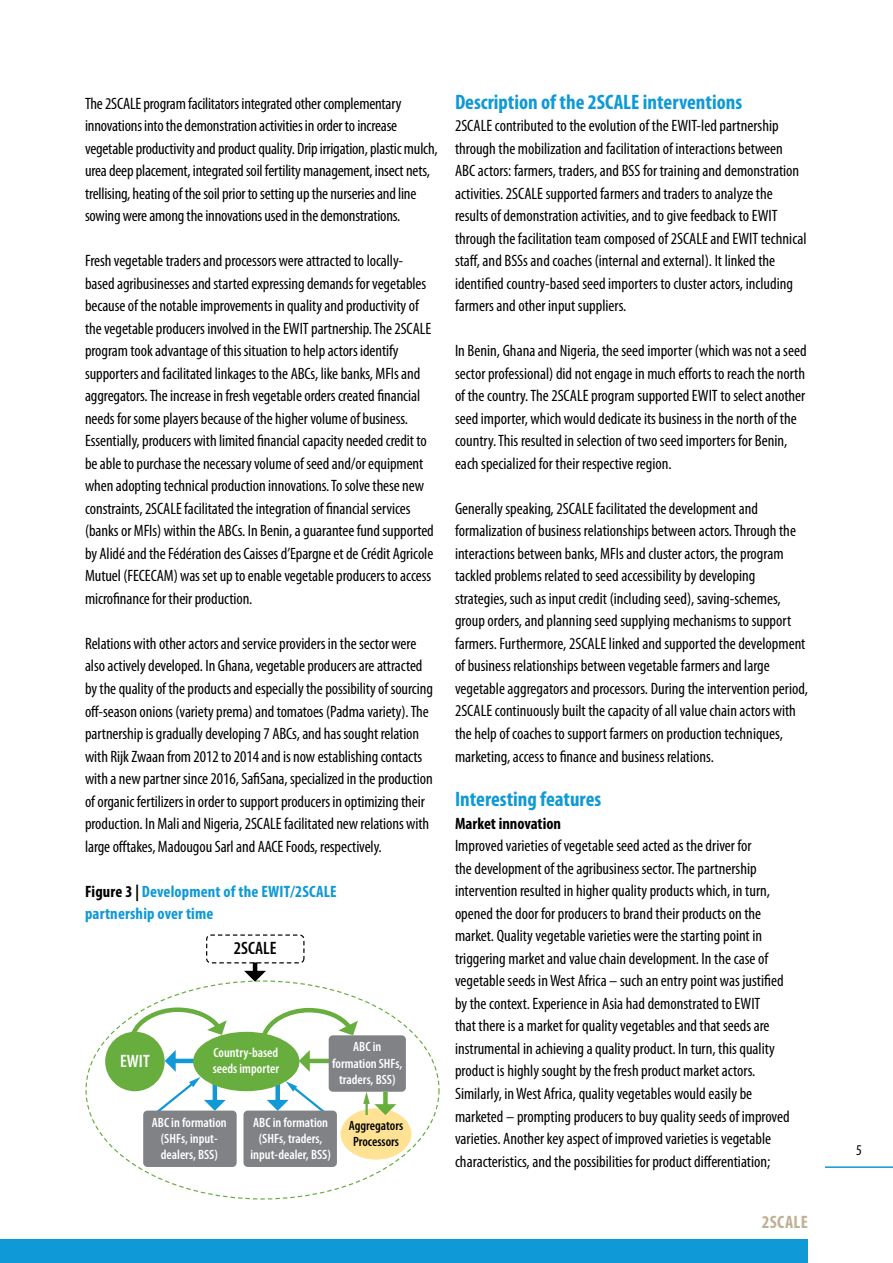
<style>
.page{position:relative;width:893px;height:1263px;background:#fff}
.page>*{position:absolute;margin:0;border:0;box-sizing:border-box;transform-origin:0 0}
.t1{font:700 condensed 21px "Myriad Pro";color:#0f99d6}
.t2{font:700 condensed 18px "Myriad Pro";letter-spacing:.02em;color:#c1b096}
.t3{font:600 condensed 18px "Myriad Pro";color:#000}
.t4{font:600 condensed 18px "Myriad Pro";color:#fff}
.t5{font:condensed 16.5px/22.5px "Myriad Pro";letter-spacing:-.005em;color:#000}
.t6{font:700 condensed 16.5px/22.5px "Myriad Pro";letter-spacing:.01em;color:#0f99d6}
.t7{font:700 condensed 16.5px "Myriad Pro";color:#000}
.t8{font:condensed 15px "Myriad Pro";color:#000}
.t9{font:600 condensed 13.5px/16.2px "Myriad Pro";color:#fff;text-align:center}
.t10{font:600 condensed 13.5px/16.2px "Myriad Pro";color:#000;text-align:center}
.s1{color:#000}
</style>
<div class="page">
<hr style="left:825px;top:1166px;width:68px;height:2px;background:#0f99d6">
<div style="left:0;top:1240px;width:808px;height:23px;background:#0f99d6"></div>
<svg style="left:128px;top:1005px;width:99px;height:35px"></svg>
<svg style="left:259px;top:1007px;width:99px;height:33px"></svg>
<hr style="left:308px;top:1059px;width:42px;height:4px;background:#67ae3e">
<svg style="left:299px;top:1050px;width:11px;height:22px"></svg>
<hr style="left:253px;top:962px;width:4px;height:10px;background:#000">
<svg style="left:244px;top:971px;width:22px;height:11px"></svg>
<div style="left:206px;top:934px;width:98px;height:29px;border:1px dashed #000;border-radius:4px"></div>
<div style="left:193px;top:1032px;width:106px;height:59px;background:#67ae3e;border-radius:50%"></div>
<svg style="left:267px;top:1081px;width:63px;height:29px"></svg>
<svg style="left:154px;top:1050px;width:72px;height:60px"></svg>
<div style="left:105px;top:1032px;width:60px;height:59px;background:#67ae3e;border-radius:50%"></div>
<div style="left:243px;top:1110px;width:94px;height:57px;background:#808285;border-radius:4px"></div>
<div style="left:329px;top:1035px;width:77px;height:57px;background:#808285;border-radius:4px"></div>
<div style="left:143px;top:1110px;width:94px;height:57px;background:#808285;border-radius:4px"></div>
<div style="left:341px;top:1108px;width:70px;height:51px;background:#ffe293;border-radius:50%"></div>
<svg style="left:363px;top:1092px;width:33px;height:23px"></svg>
<p class="t5" style="left:85px;top:92px;width:354px">The 2SCALE program facilitators integrated other complementary innovations into the demonstration activities in order to increase vegetable productivity and product quality. Drip irrigation, plastic mulch, urea deep placement, integrated soil fertility management, insect nets, trellising, heating of the soil prior to setting up the nurseries and line sowing were among the innovations used in the demonstrations.</p>
<p class="t5" style="left:85px;top:249px;width:350px">Fresh vegetable traders and processors were attracted to locally&shy;based agribusinesses and started expressing demands for vegetables because of the notable improvements in quality and productivity of the vegetable producers involved in the EWIT partnership. The 2SCALE program took advantage of this situation to help actors identify supporters and facilitated linkages to the ABCs, like banks, MFIs and aggregators. The increase in fresh vegetable orders created financial needs for some players because of the higher volume of business.<br>Essentially, producers with limited financial capacity needed credit to be able to purchase the necessary volume of seed and/or equipment when adopting technical production innovations. To solve these new constraints, 2SCALE facilitated the integration of financial services (banks or MFIs) within the ABCs. In Benin, a guarantee fund supported by Alidé and the Fédération des Caisses d’Epargne et de Crédit Agricole Mutuel (FECECAM) was set up to enable vegetable producers to access microfinance for their production.</p>
<p class="t5" style="left:85px;top:632px;width:349px">Relations with other actors and service providers in the sector were also actively developed. In Ghana, vegetable producers are attracted by the quality of the products and especially the possibility of sourcing off-season onions (variety prema) and tomatoes (Padma variety). The partnership is gradually developing 7 ABCs, and has sought relation with Rijk Zwaan from 2012 to 2014 and is now establishing contacts with a new partner since 2016, SafiSana, specialized in the production of organic fertilizers in order to support producers in optimizing their production. In Mali and Nigeria, 2SCALE facilitated new relations with large offtakes, Madougou Sarl and AACE Foods, respectively.</p>
<p class="t6" style="left:85px;top:879px;width:253px"><span class="s1">Figure 3 |</span> Development of the EWIT/2SCALE partnership over time</p>
<p class="t4" style="left:120px;top:1050px;width:31px">EWIT</p>
<p class="t3" style="left:234px;top:937px;width:44px">2SCALE</p>
<p class="t9" style="left:213px;top:1044px;width:68px;text-align:left">Country-based seeds importer</p>
<p class="t9" style="left:332px;top:1038px;width:72px">ABC in formation SHFs, traders, BSS)</p>
<p class="t9" style="left:152px;top:1114px;width:76px">ABC in formation (SHFs, input&shy;dealers, BSS)</p>
<p class="t10" style="left:349px;top:1117px;width:56px">Aggregators<br>Processors</p>
<p class="t9" style="left:251px;top:1114px;width:82px">ABC in formation (SHFs, traders, input-dealer, BSS)</p>
<p class="t1" style="left:455px;top:89px;width:289px">Description of the 2SCALE interventions</p>
<p class="t5" style="left:455px;top:114px;width:353px">2SCALE contributed to the evolution of the EWIT-led partnership through the mobilization and facilitation of interactions between ABC actors: farmers, traders, and BSS for training and demonstration activities. 2SCALE supported farmers and traders to analyze the results of demonstration activities, and to give feedback to EWIT through the facilitation team composed of 2SCALE and EWIT technical staff, and BSSs and coaches (internal and external). It linked the identified country-based seed importers to cluster actors, including farmers and other input suppliers.</p>
<p class="t5" style="left:455px;top:339px;width:353px">In Benin, Ghana and Nigeria, the seed importer (which was not a seed sector professional) did not engage in much efforts to reach the north of the country. The 2SCALE program supported EWIT to select another seed importer, which would dedicate its business in the north of the country. This resulted in selection of two seed importers for Benin, each specialized for their respective region.</p>
<p class="t5" style="left:455px;top:497px;width:354px">Generally speaking, 2SCALE facilitated the development and formalization of business relationships between actors. Through the interactions between banks, MFIs and cluster actors, the program tackled problems related to seed accessibility by developing strategies, such as input credit (including seed), saving-schemes, group orders, and planning seed supplying mechanisms to support farmers. Furthermore, 2SCALE linked and supported the development of business relationships between vegetable farmers and large vegetable aggregators and processors. During the intervention period, 2SCALE continuously built the capacity of all value chain actors with the help of coaches to support farmers on production techniques, marketing, access to finance and business relations.</p>
<p class="t1" style="left:455px;top:786px;width:148px">Interesting features</p>
<p class="t7" style="left:455px;top:813px;width:108px">Market innovation</p>
<p class="t5" style="left:455px;top:834px;width:336px">Improved varieties of vegetable seed acted as the driver for<br>the development of the agribusiness sector. The partnership intervention resulted in higher quality products which, in turn, opened the door for producers to brand their products on the market. Quality vegetable varieties were the starting point in triggering market and value chain development. In the case of vegetable seeds in West Africa – such an entry point was justified by the context. Experience in Asia had demonstrated to EWIT<br>that there is a market for quality vegetables and that seeds are instrumental in achieving a quality product. In turn, this quality product is highly sought by the fresh product market actors.<br>Similarly, in West Africa, quality vegetables would easily be marketed – prompting producers to buy quality seeds of improved varieties. Another key aspect of improved varieties is vegetable characteristics, and the possibilities for product differentiation;</p>
<p class="t2" style="left:762px;top:1210px;width:48px">2SCALE</p>
<p class="t8" style="left:856px;top:1141px;width:7px">5</p>
</div>
